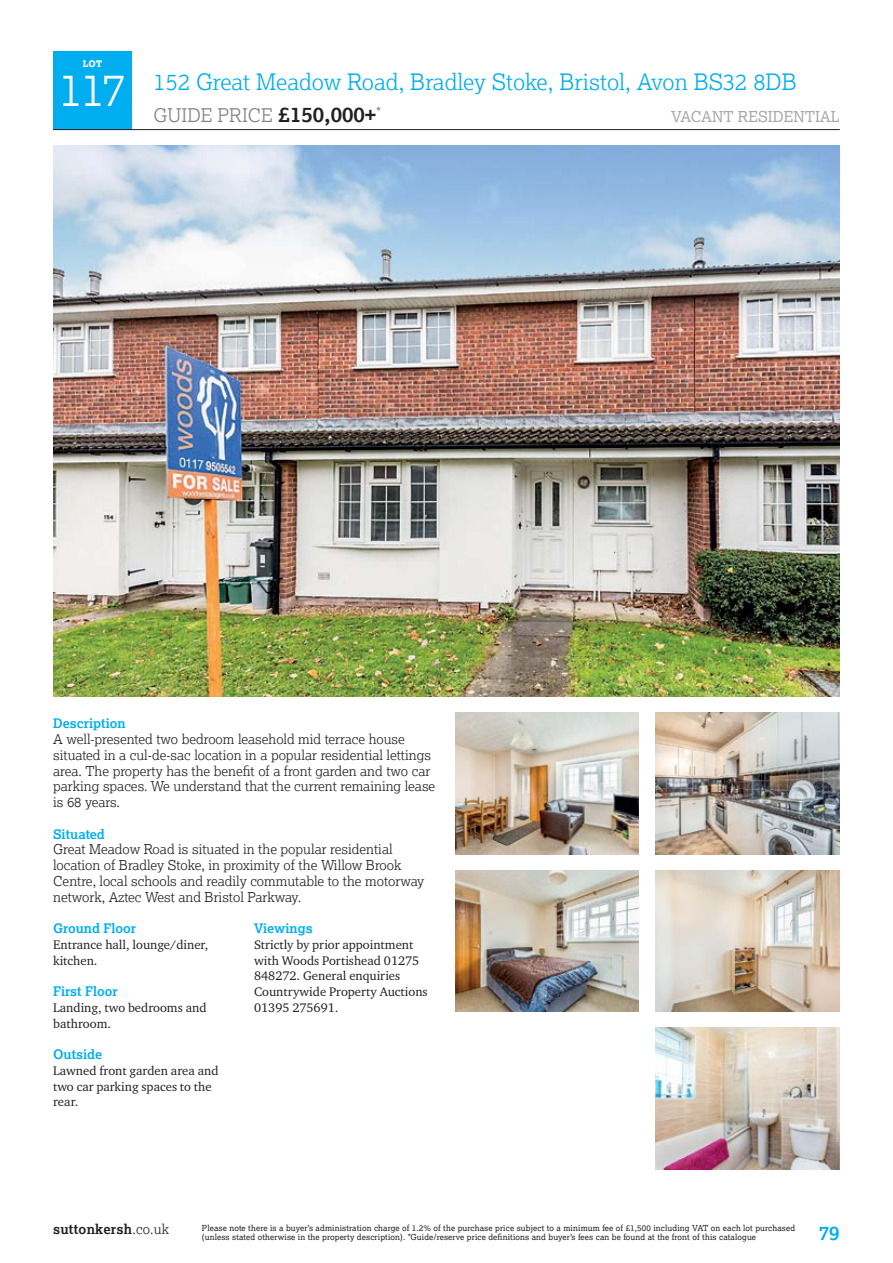
<style>
.page{position:relative;width:893px;height:1263px;background:#fff}
.page>*{position:absolute;margin:0;border:0;box-sizing:border-box;transform-origin:0 0}
.t1{font:300 45px "Lexia";color:#fff}
.t2{font:300 22.5px "Lexia";color:#00aeef}
.t3{font:700 19.5px "Lexia";color:#00aeef}
.t4{font:300 18.75px "Lexia";color:#808285}
.t5{font:15px "Lexia";color:#a7a9ac}
.t6{font:300 13.5px/15.8px "Lexia";color:#231f20}
.t7{font:700 13.5px "Lexia";letter-spacing:.015em;color:#231f20}
.t8{font:13.5px "Lexia";color:#808285}
.t9{font:700 13.2px "Lexia";color:#00aeef}
.t10{font:12.75px/15.8px "Charter ITC Pro";color:#231f20}
.t11{font:800 9px "Lexia";color:#fff}
.t12{font:8.25px/9.8px "Lexia";letter-spacing:.015em;color:#231f20}
.s1{font-weight:700;font-size:21px;color:#231f20}
.s2{font-weight:300}
</style>
<div class="page">
<div style="left:53px;top:51px;width:79px;height:79px;background:#00aeef"></div>
<hr style="left:53px;top:129px;width:787px;height:1px;background:#231f20">
<img style="left:53px;top:146px;width:787px;height:551px">
<img style="left:455px;top:870px;width:184px;height:142px">
<img style="left:455px;top:713px;width:184px;height:141px">
<img style="left:656px;top:1028px;width:184px;height:141px">
<img style="left:656px;top:870px;width:184px;height:142px">
<img style="left:656px;top:713px;width:184px;height:141px">
<p class="t11" style="left:83px;top:58px;width:21px">LOT</p>
<h1 class="t1" style="left:59px;top:61px;width:69px">117</h1>
<h2 class="t2" style="left:154px;top:68px;width:645px">152 Great Meadow Road, Bradley Stoke, Bristol, Avon BS32 8DB</h2>
<h3 class="t4" style="left:154px;top:103px;width:224px">GUIDE PRICE <span class="s1">£150,000+</span></h3>
<p class="t5" style="left:671px;top:107px;width:170px">VACANT RESIDENTIAL</p>
<p class="t8" style="left:376px;top:104px;width:7px">*</p>
<p class="t9" style="left:53px;top:715px;width:74px">Description</p>
<p class="t6" style="left:53px;top:731px;width:384px">A well-presented two bedroom leasehold mid terrace house situated in a cul-de-sac location in a popular residential lettings area. The property has the benefit of a front garden and two car parking spaces. We understand that the current remaining lease is 68 years.</p>
<p class="t9" style="left:53px;top:825px;width:53px">Situated</p>
<p class="t6" style="left:53px;top:841px;width:373px">Great Meadow Road is situated in the popular residential location of Bradley Stoke, in proximity of the Willow Brook Centre, local schools and readily commutable to the motorway network, Aztec West and Bristol Parkway.</p>
<p class="t9" style="left:53px;top:920px;width:84px">Ground Floor</p>
<p class="t10" style="left:53px;top:936px;width:157px">Entrance hall, lounge/diner, kitchen.</p>
<p class="t9" style="left:53px;top:983px;width:66px">First Floor</p>
<p class="t10" style="left:53px;top:999px;width:155px">Landing, two bedrooms and bathroom.</p>
<p class="t9" style="left:53px;top:1046px;width:51px">Outside</p>
<p class="t10" style="left:53px;top:1062px;width:167px">Lawned front garden area and two car parking spaces to the rear.</p>
<p class="t9" style="left:254px;top:920px;width:60px">Viewings</p>
<p class="t10" style="left:254px;top:936px;width:175px">Strictly by prior appointment with Woods Portishead 01275<br>848272. General enquiries<br>Countrywide Property Auctions<br>01395 275691.</p>
<p class="t7" style="left:53px;top:1221px;width:118px">suttonkersh<span class="s2">.co.uk</span></p>
<h3 class="t3" style="left:819px;top:1220px;width:23px">79</h3>
<p class="t12" style="left:202px;top:1222px;width:595px">Please note there is a buyer’s administration charge of 1.2% of the purchase price subject to a minimum fee of £1,500 including VAT on each lot purchased (unless stated otherwise in the property description). *Guide/reserve price definitions and buyer’s fees can be found at the front of this catalogue</p>
</div>
